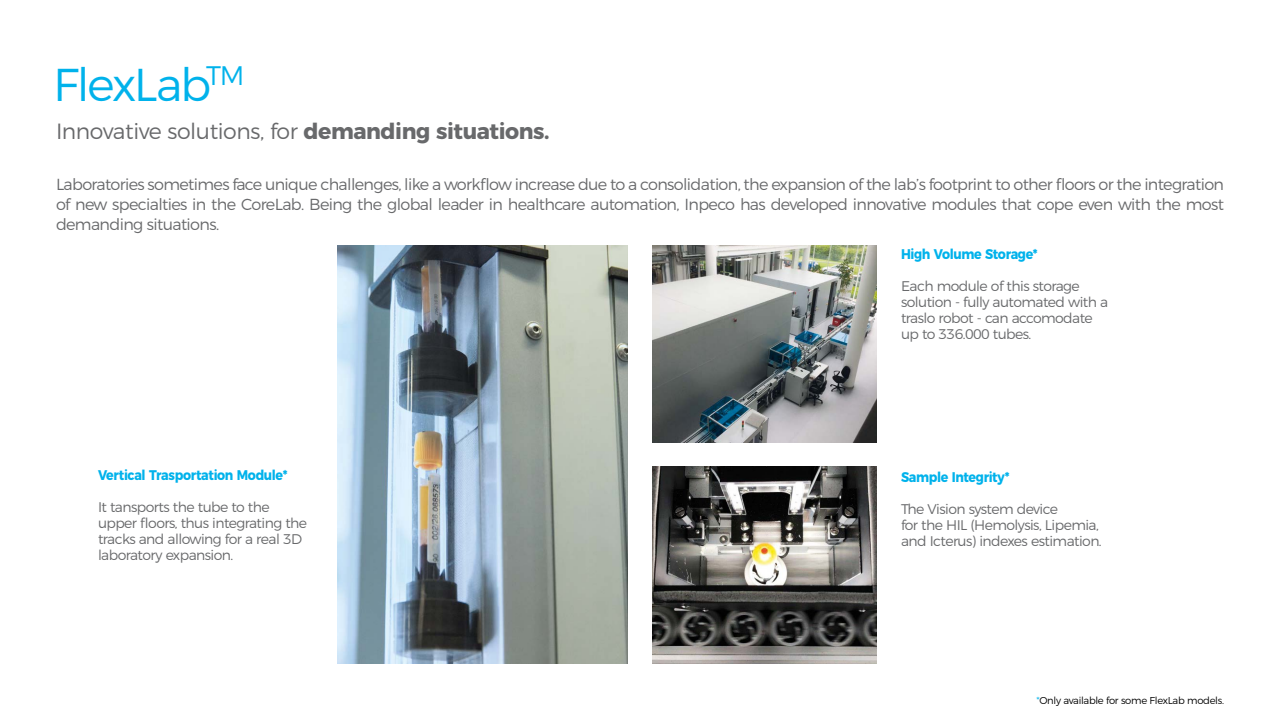
<style>
.page{position:relative;width:1280px;height:720px;background:#fff}
.page>*{position:absolute;margin:0;border:0;box-sizing:border-box;transform-origin:0 0}
.t1{font:300 46px "Montserrat";letter-spacing:-.05em;color:#00b2eb}
.t2{font:300 22px "Montserrat";letter-spacing:-.02em;color:#68696b}
.t3{font:300 16px/20px "Montserrat";letter-spacing:-.04em;color:#68696b;text-align:justify}
.t4{font:300 14px/16px "Montserrat";letter-spacing:-.04em;color:#68696b}
.t5{font:700 14px "Montserrat";letter-spacing:-.03em;color:#00b2eb;scale:.9 1}
.t6{font:300 10px "Montserrat";letter-spacing:-.03em;color:#000}
.s1{font-weight:700}
.s2{color:#00b2eb}
</style>
<div class="page">
<img style="left:337px;top:245px;width:291px;height:419px">
<img style="left:652px;top:245px;width:225px;height:197px">
<img style="left:652px;top:466px;width:225px;height:198px">
<h1 class="t1" style="left:53px;top:48px;width:193px">FlexLab<sup>TM</sup></h1>
<h2 class="t2" style="left:56px;top:114px;width:495px">Innovative solutions, for <span class="s1">demanding situations.</span></h2>
<p class="t3" style="left:56px;top:173px;width:1170px">Laboratories sometimes face unique challenges, like a workflow increase due to a consolidation, the expansion of the lab’s footprint to other floors or the integration of new specialties in the CoreLab. Being the global leader in healthcare automation, Inpeco has developed innovative modules that cope even with the most demanding situations.</p>
<p class="t5" style="left:901px;top:242px;width:153px">High Volume Storage*</p>
<p class="t4" style="left:901px;top:276px;width:209px">Each module of this storage solution - fully automated with a traslo robot - can accomodate up to 336.000 tubes.</p>
<p class="t5" style="left:98px;top:464px;width:212px">Vertical Trasportation Module*</p>
<p class="t4" style="left:98px;top:498px;width:211px">It tansports the tube to the upper floors, thus integrating the tracks and allowing for a real 3D laboratory expansion.</p>
<p class="t5" style="left:901px;top:465px;width:122px">Sample Integrity*</p>
<p class="t4" style="left:901px;top:500px;width:202px">The Vision system device<br>for the HIL (Hemolysis, Lipemia, and Icterus) indexes estimation.</p>
<p class="t6" style="left:1036px;top:693px;width:189px"><span class="s2">*</span>Only available for some FlexLab models.</p>
</div>
